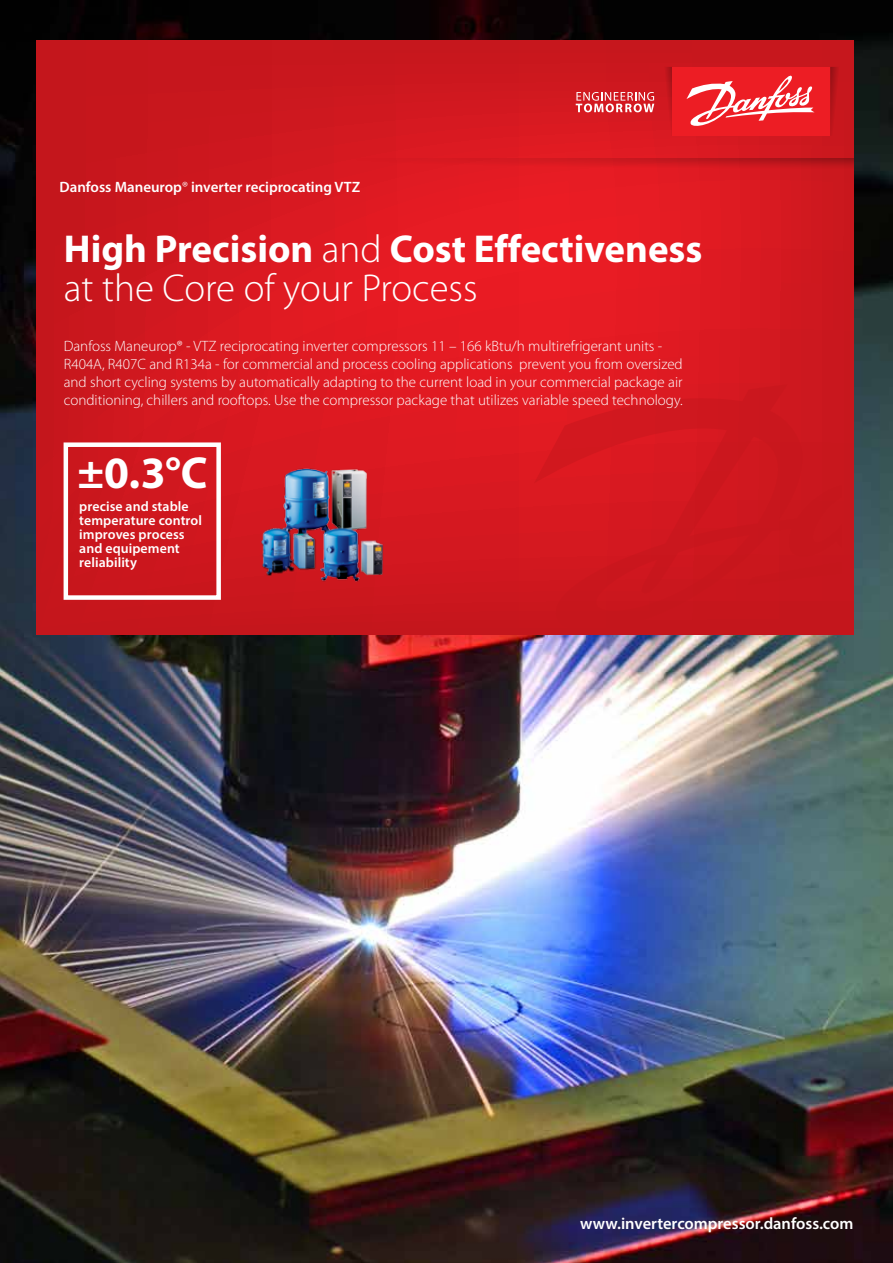
<style>
.page{position:relative;width:893px;height:1263px;background:#fff}
.page>*{position:absolute;margin:0;border:0;box-sizing:border-box;transform-origin:0 0}
.t1{font:700 45px "Myriad Pro";color:#fff}
.t2{font:700 39px/39px "Myriad Pro";color:#fff}
.t3{font:600 16.5px "Myriad Pro";color:#fff}
.t4{font:300 15px/18px "Myriad Pro";color:#fff}
.t5{font:600 15px "Myriad Pro";color:#fff}
.t6{font:600 13.8px/13.8px "Myriad Pro";letter-spacing:.005em;color:#fff}
.s1{font-weight:300}
</style>
<div class="page">
<img style="left:0;top:0;width:893px;height:1263px">
<svg style="left:36px;top:41px;width:818px;height:593px;background:#d4181f"></svg>
<svg style="left:534px;top:377px;width:308px;height:253px;background:#cf171e"></svg>
<svg style="left:830px;top:67px;width:13px;height:69px"></svg>
<svg style="left:660px;top:67px;width:12px;height:69px"></svg>
<svg style="left:356px;top:159px;width:497px;height:12px;background:#d31820"></svg>
<div style="left:672px;top:67px;width:158px;height:69px;background:#ed1d24"></div>
<svg style="left:576px;top:92px;width:78px;height:20px"></svg>
<svg style="left:686px;top:75px;width:128px;height:51px"></svg>
<img style="left:247px;top:457px;width:148px;height:134px">
<div style="left:64px;top:442px;width:157px;height:158px;border:4px solid #fff"></div>
<p class="t5" style="left:60px;top:177px;width:302px">Danfoss Maneurop<span class="s1">®</span> inverter reciprocating VTZ</p>
<h2 class="t2" style="left:64px;top:228px;width:640px">High Precision <span class="s1">and</span> Cost Effectiveness <span class="s1">at the Core of your Process</span></h2>
<p class="t4" style="left:64px;top:337px;width:620px">Danfoss Maneurop® - VTZ reciprocating inverter compressors 11 – 166 kBtu/h multirefrigerant units - R404A, R407C and R134a - for commercial and process cooling applications prevent you from oversized and short cycling systems by automatically adapting to the current load in your commercial package air conditioning, chillers and rooftops. Use the compressor package that utilizes variable speed technology.</p>
<h1 class="t1" style="left:78px;top:444px;width:132px">±0.3°C</h1>
<p class="t6" style="left:79px;top:499px;width:124px">precise and stable temperature control improves process and equipement reliability</p>
<p class="t3" style="left:580px;top:1213px;width:275px">www.invertercompressor.danfoss.com</p>
</div>
